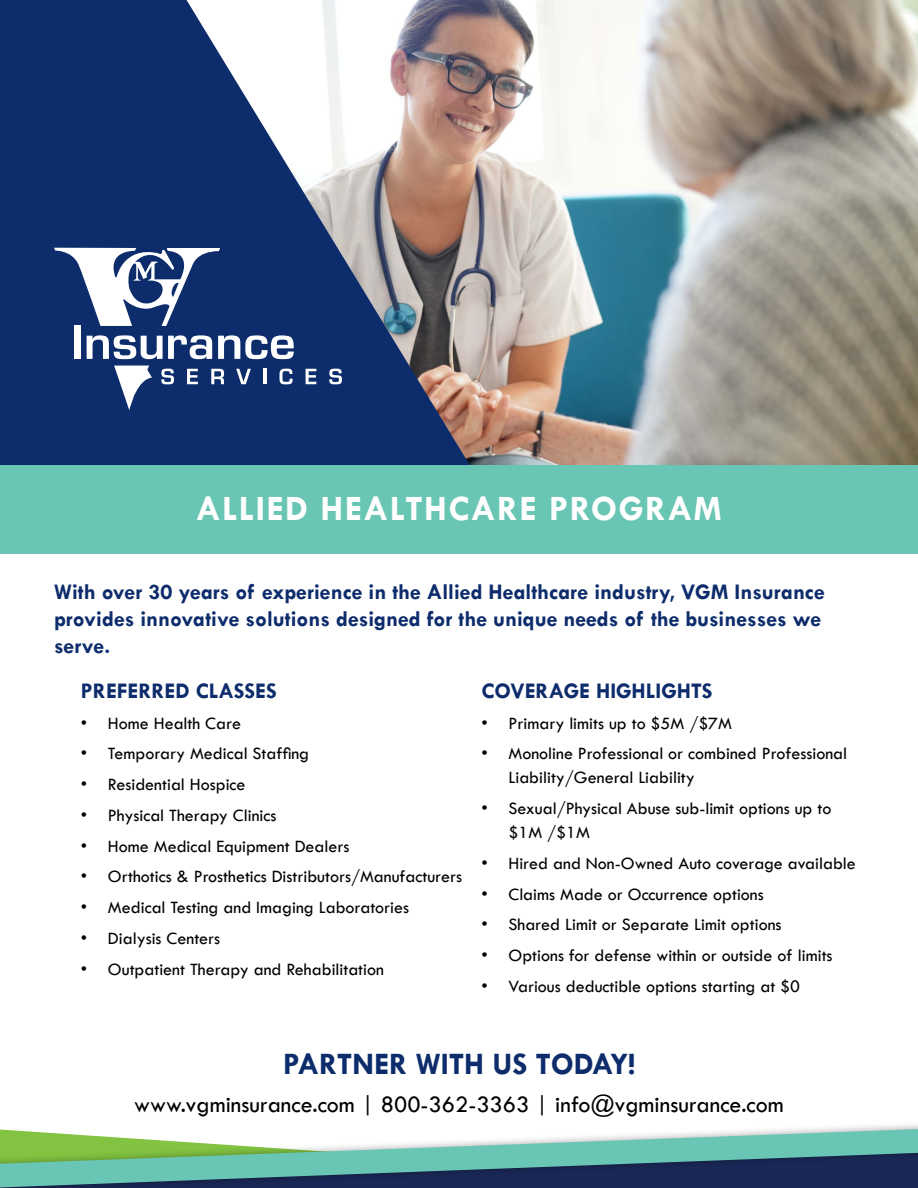
<style>
.page{position:relative;width:918px;height:1188px;background:#fff}
.page>*{position:absolute;margin:0;border:0;box-sizing:border-box;transform-origin:0 0}
.t1{font:700 36px "Tw Cen";letter-spacing:.04em;color:#fff}
.t2{font:700 31.5px "Tw Cen";color:#0d2c6c}
.t3{font:24px "Tw Cen";color:#000}
.t4{font:700 22.5px/27px "Tw Cen";color:#0d2c6c}
.t5{font:18px/24px "Tw Cen";color:#000}
</style>
<div class="page">
<img style="left:488px;top:0;width:430px;height:465px">
<svg style="left:0;top:0;width:488px;height:465px;background:#4f5e85"></svg>
<div style="left:0;top:465px;width:918px;height:89px;background:#69c6b4"></div>
<svg style="left:0;top:1129px;width:918px;height:58px"></svg>
<svg style="left:54px;top:243px;width:166px;height:83px"></svg>
<svg style="left:114px;top:366px;width:38px;height:44px"></svg>
<svg style="left:161px;top:369px;width:13px;height:15px"></svg>
<svg style="left:187px;top:369px;width:11px;height:15px"></svg>
<svg style="left:211px;top:369px;width:13px;height:15px"></svg>
<svg style="left:236px;top:369px;width:15px;height:15px"></svg>
<hr style="left:263px;top:369px;width:3px;height:15px;background:#fff">
<svg style="left:280px;top:369px;width:13px;height:15px"></svg>
<svg style="left:306px;top:369px;width:10px;height:15px"></svg>
<svg style="left:329px;top:369px;width:13px;height:15px"></svg>
<div style="left:74px;top:326px;width:7px;height:33px;background:#fff"></div>
<svg style="left:87px;top:335px;width:125px;height:24px"></svg>
<svg style="left:218px;top:335px;width:76px;height:24px"></svg>
<h1 class="t1" style="left:196px;top:487px;width:528px">ALLIED HEALTHCARE PROGRAM</h1>
<p class="t4" style="left:54px;top:578px;width:772px">With over 30 years of experience in the Allied Healthcare industry, VGM Insurance provides innovative solutions designed for the unique needs of the businesses we serve.</p>
<p class="t4" style="left:81px;top:677px;width:197px">PREFERRED CLASSES</p>
<p class="t5" style="left:81px;top:711px;width:162px">• Home Health Care</p>
<p class="t5" style="left:81px;top:742px;width:230px">• Temporary Medical Staffing</p>
<p class="t5" style="left:81px;top:772px;width:166px">• Residential Hospice</p>
<p class="t5" style="left:81px;top:803px;width:197px">• Physical Therapy Clinics</p>
<p class="t5" style="left:81px;top:834px;width:270px">• Home Medical Equipment Dealers</p>
<p class="t5" style="left:81px;top:865px;width:383px">• Orthotics &amp; Prosthetics Distributors/Manufacturers</p>
<p class="t5" style="left:81px;top:895px;width:330px">• Medical Testing and Imaging Laboratories</p>
<p class="t5" style="left:81px;top:926px;width:141px">• Dialysis Centers</p>
<p class="t5" style="left:81px;top:957px;width:305px">• Outpatient Therapy and Rehabilitation</p>
<p class="t4" style="left:481px;top:677px;width:233px">COVERAGE HIGHLIGHTS</p>
<p class="t5" style="left:481px;top:711px;width:252px">• Primary limits up to $5M /$7M</p>
<p class="t5" style="left:508px;top:742px;width:340px;text-indent:-27px">• Monoline Professional or combined Professional<br>Liability/General Liability</p>
<p class="t5" style="left:508px;top:796px;width:324px;text-indent:-27px">• Sexual/Physical Abuse sub-limit options up to $1M /$1M</p>
<p class="t5" style="left:481px;top:851px;width:376px">• Hired and Non-Owned Auto coverage available</p>
<p class="t5" style="left:481px;top:882px;width:284px">• Claims Made or Occurrence options</p>
<p class="t5" style="left:481px;top:913px;width:302px">• Shared Limit or Separate Limit options</p>
<p class="t5" style="left:481px;top:943px;width:353px">• Options for defense within or outside of limits</p>
<p class="t5" style="left:481px;top:974px;width:320px">• Various deductible options starting at $0</p>
<h2 class="t2" style="left:283px;top:1045px;width:353px">PARTNER WITH US TODAY!</h2>
<h3 class="t3" style="left:134px;top:1090px;width:651px">www.vgminsurance.com | 800-362-3363 | info@vgminsurance.com</h3>
</div>
